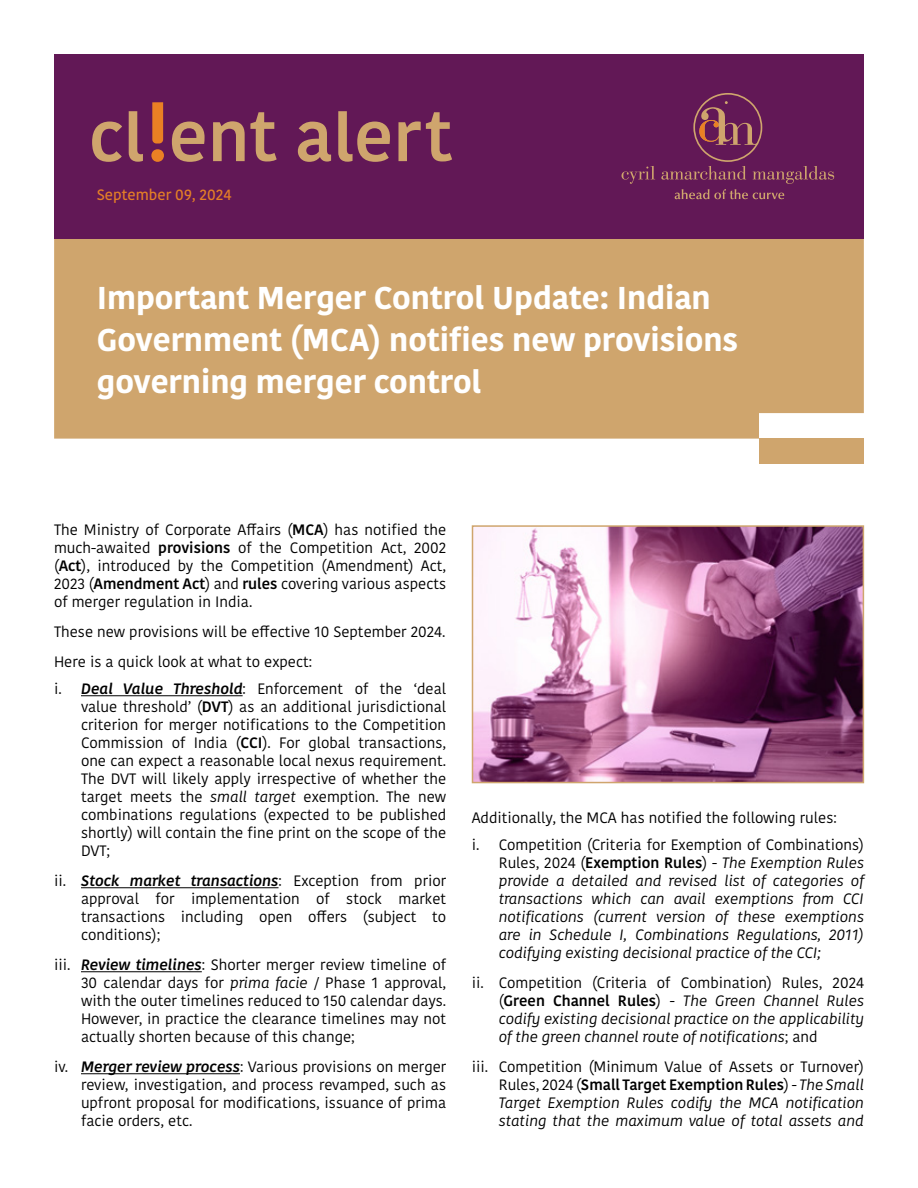
<style>
.page{position:relative;width:918px;height:1188px;background:#fff}
.page>*{position:absolute;margin:0;border:0;box-sizing:border-box;transform-origin:0 0}
.t1{font:700 31.5px/42px "Kohinoor";color:#fff}
.t2{font:15px/18px "Kohinoor";color:#000;text-align:justify}
.t3{font:italic 15px/18px "Kohinoor";color:#000;text-align:justify}
.t4{font:500 15px "Kohinoor";color:#e47f26}
.s1{font-weight:600}
.s2{font-weight:600;font-style:italic}
.s3{font-style:italic}
.s4{font-style:normal}
.s5{font-weight:600;font-style:normal}
</style>
<div class="page">
<div style="left:54px;top:238px;width:810px;height:201px;background:#cfa56d"></div>
<div style="left:759px;top:439px;width:105px;height:25px;background:#cfa56d"></div>
<div style="left:54px;top:54px;width:810px;height:184px;background:#621856"></div>
<svg style="left:622px;top:93px;width:212px;height:106px"></svg>
<svg style="left:92px;top:122px;width:30px;height:40px"></svg>
<svg style="left:129px;top:111px;width:14px;height:51px"></svg>
<svg style="left:172px;top:122px;width:33px;height:40px"></svg>
<svg style="left:213px;top:112px;width:64px;height:49px"></svg>
<svg style="left:298px;top:122px;width:33px;height:40px"></svg>
<svg style="left:338px;top:111px;width:52px;height:51px"></svg>
<svg style="left:398px;top:112px;width:54px;height:49px"></svg>
<svg style="left:151px;top:102px;width:13px;height:60px"></svg>
<hr style="left:81px;top:695px;width:162px;height:1px;background:#000">
<hr style="left:81px;top:887px;width:198px;height:1px;background:#000">
<hr style="left:81px;top:971px;width:121px;height:1px;background:#000">
<hr style="left:81px;top:1073px;width:159px;height:1px;background:#000">
<img style="left:475px;top:528px;width:386px;height:252px">
<div style="left:472px;top:525px;width:392px;height:258px;border:2px solid #cfa56d"></div>
<p class="t4" style="left:97px;top:185px;width:136px">September 09, 2024</p>
<h1 class="t1" style="left:97px;top:277px;width:643px">Important Merger Control Update: Indian<br>Government (MCA) notifies new provisions governing merger control</h1>
<p class="t2" style="left:54px;top:521px;width:394px">The Ministry of Corporate Affairs (<span class="s1">MCA</span>) has notified the much-awaited <span class="s1">provisions</span> of the Competition Act, 2002 (<span class="s1">Act</span>), introduced by the Competition (Amendment) Act, 2023 (<span class="s1">Amendment Act</span>) and <span class="s1">rules</span> covering various aspects of merger regulation in India.</p>
<p class="t2" style="left:54px;top:617px;width:393px;line-height:30px">These new provisions will be effective 10 September 2024.<br>Here is a quick look at what to expect:</p>
<p class="t2" style="left:81px;top:680px;width:367px;text-indent:-27px">i. <span class="s2">Deal Value Threshold</span>: Enforcement of the ‘deal value threshold’ (<span class="s1">DVT</span>) as an additional jurisdictional criterion for merger notifications to the Competition Commission of India (<span class="s1">CCI</span>). For global transactions, one can expect a reasonable local nexus requirement.<br>The DVT will likely apply irrespective of whether the target meets the <span class="s3">small target</span> exemption. The new combinations regulations (expected to be published shortly) will contain the fine print on the scope of the DVT;</p>
<p class="t2" style="left:81px;top:872px;width:367px;text-indent:-27px">ii. <span class="s2">Stock market transactions</span>: Exception from prior approval for implementation of stock market transactions including open offers (subject to conditions);</p>
<p class="t2" style="left:81px;top:956px;width:367px;text-indent:-27px">iii. <span class="s2">Review timelines</span>: Shorter merger review timeline of 30 calendar days for <span class="s3">prima facie</span> / Phase 1 approval, with the outer timelines reduced to 150 calendar days.<br>However, in practice the clearance timelines may not actually shorten because of this change;</p>
<p class="t2" style="left:81px;top:1058px;width:367px;text-indent:-27px">iv. <span class="s2">Merger review process</span>: Various provisions on merger review, investigation, and process revamped, such as upfront proposal for modifications, issuance of prima facie orders, etc.</p>
<p class="t2" style="left:472px;top:805px;width:394px;line-height:27px">Additionally, the MCA has notified the following rules:<br>i. Competition (Criteria for Exemption of Combinations)</p>
<p class="t3" style="left:499px;top:854px;width:367px"><span class="s4">Rules, 2024 (</span><span class="s5">Exemption Rules</span><span class="s4">) -</span> The Exemption Rules provide a detailed and revised list of categories of transactions which can avail exemptions from CCI notifications (current version of these exemptions are in Schedule I, Combinations Regulations, 2011) codifying existing decisional practice of the CCI;</p>
<p class="t3" style="left:499px;top:974px;width:367px;text-indent:-27px"><span class="s4">ii. Competition (Criteria of Combination) Rules, 2024 (</span><span class="s5">Green Channel Rules</span><span class="s4">) -</span> The Green Channel Rules codify existing decisional practice on the applicability of the green channel route of notifications<span class="s4">; and</span></p>
<p class="t3" style="left:499px;top:1058px;width:367px;text-indent:-27px"><span class="s4">iii. Competition (Minimum Value of Assets or Turnover)<br>Rules, 2024 (</span><span class="s5">Small Target Exemption Rules</span><span class="s4">) -</span> The Small Target Exemption Rules codify the MCA notification stating that the maximum value of total assets and</p>
</div>
